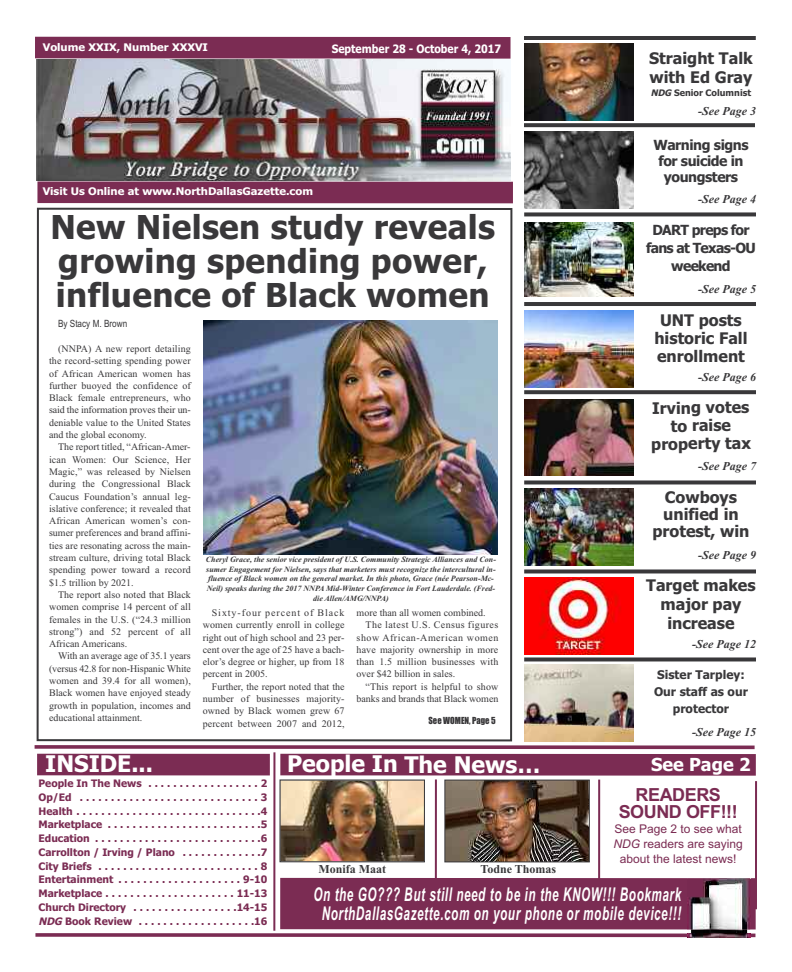
<style>
.page{position:relative;width:792px;height:972px;background:#fff}
.page>*{position:absolute;margin:0;border:0;box-sizing:border-box;transform-origin:0 0}
.t1{font:700 33px/34.2px "Tahoma";letter-spacing:.01em;color:#39383a}
.t2{font:700 23px "Tahoma";color:#fff}
.t3{font:italic 700 19px/19.5px "Arial";letter-spacing:.05em;color:#fff;text-align:center;scale:.62 1}
.t4{font:700 18px/17px "Arial";letter-spacing:-.025em;color:#7b2c53;text-align:center}
.t5{font:700 18px "Tahoma";color:#fff}
.t6{font:700 16px/18px "Tahoma";color:#39383a;text-align:center}
.t7{font:700 14px/16px "Tahoma";letter-spacing:-.03em;color:#39383a;text-align:center}
.t8{font:700 14px/18px "Tahoma";letter-spacing:-.05em;color:#39383a;text-align:center}
.t9{font:italic 700 12px "Times New Roman";color:#39383a}
.t10{font:12px/14.8px "Arial";color:#7b2c53;text-align:center}
.t11{font:700 12px/17px "Tahoma";color:#39383a;text-align:center}
.t12{font:700 12px "Times New Roman";color:#39383a}
.t13{font:700 11.6px "Tahoma";color:#fff;scale:.9 1}
.t14{font:700 10.5px "Tahoma";color:#fff;scale:1.07 1}
.t15{font:700 10.3px/13.8px "Tahoma";color:#7b2c53;text-align:justify}
.t16{font:10px/12.3px "Times New Roman";color:#39383a;text-align:justify}
.t17{font:10px "Times New Roman";letter-spacing:.045em;color:#39383a}
.t18{font:10px "Times New Roman";letter-spacing:.05em;color:#39383a}
.t19{font:10px "Arial Narrow";color:#39383a}
.t20{font:700 9px "Tahoma";color:#39383a}
.t21{font:9px "Impact";color:#39383a;scale:.95 1}
.t22{font:italic 700 8px/9.6px "Times New Roman";color:#39383a;text-align:center}
.s1{font-style:italic}
</style>
<div class="page">
<svg style="left:36px;top:207px;width:477px;height:535px"></svg>
<img style="left:204px;top:320px;width:293px;height:234px">
<div style="left:280px;top:878px;width:476px;height:51px;background:#7b2c53"></div>
<div style="left:280px;top:754px;width:476px;height:22px;background:#7b2c53"></div>
<div style="left:37px;top:754px;width:233px;height:21px;background:#7b2c53"></div>
<div style="left:37px;top:181px;width:476px;height:22px;background:#7b2c53"></div>
<div style="left:35px;top:37px;width:476px;height:22px;background:#7b2c53"></div>
<hr style="left:273px;top:752px;width:2px;height:179px;background:#7b2c53">
<svg style="left:35px;top:745px;width:720px;height:4px;background:#884264"></svg>
<svg style="left:35px;top:933px;width:720px;height:4px;background:#884164"></svg>
<hr style="left:435px;top:779px;width:2px;height:129px;background:#7b2c53">
<hr style="left:598px;top:780px;width:2px;height:128px;background:#7b2c53">
<img style="left:37px;top:59px;width:474px;height:122px">
<hr style="left:524px;top:36px;width:232px;height:4px;background:#39383a">
<svg style="left:524px;top:123px;width:231px;height:4px"></svg>
<svg style="left:524px;top:212px;width:232px;height:4px"></svg>
<hr style="left:524px;top:302px;width:232px;height:4px;background:#39383a">
<img style="left:446px;top:782px;width:142px;height:78px">
<div style="left:444px;top:780px;width:146px;height:82px;border:1px solid #39383a"></div>
<img style="left:281px;top:781px;width:142px;height:79px">
<div style="left:279px;top:779px;width:146px;height:83px;border:1px solid #39383a"></div>
<img style="left:687px;top:878px;width:63px;height:60px">
<img style="left:524px;top:131px;width:110px;height:77px">
<img style="left:524px;top:223px;width:110px;height:74px">
<svg style="left:524px;top:390px;width:232px;height:4px"></svg>
<img style="left:524px;top:399px;width:110px;height:77px">
<svg style="left:524px;top:480px;width:232px;height:4px"></svg>
<img style="left:524px;top:488px;width:110px;height:77px">
<svg style="left:524px;top:569px;width:232px;height:4px"></svg>
<img style="left:524px;top:577px;width:110px;height:77px">
<svg style="left:524px;top:657px;width:232px;height:4px"></svg>
<img style="left:524px;top:664px;width:110px;height:77px">
<hr style="left:755px;top:781px;width:2px;height:128px;background:#7b2c53">
<img style="left:524px;top:310px;width:110px;height:77px">
<img style="left:524px;top:43px;width:110px;height:77px">
<p class="t14" style="left:43px;top:41px;width:156px">Volume XXIX, Number XXXVI</p>
<p class="t13" style="left:332px;top:42px;width:190px">September 28 - October 4, 2017</p>
<p class="t14" style="left:43px;top:185px;width:254px">Visit Us Online at www.NorthDallasGazette.com</p>
<h1 class="t1" style="left:50px;top:211px;width:446px">New Nielsen study reveals growing spending power, influence of Black women</h1>
<p class="t19" style="left:58px;top:318px;width:71px">By Stacy M. Brown</p>
<p class="t16" style="left:49px;top:342px;width:143px;text-indent:9px">(NNPA) A new report detailing the record-setting spending power of African American women has further buoyed the confidence of Black female entrepreneurs, who said the information proves their un&shy;deniable value to the United States and the global economy.</p>
<p class="t16" style="left:49px;top:441px;width:143px;text-indent:9px">The report titled, “African-Amer&shy;ican Women: Our Science, Her Magic,” was released by Nielsen during the Congressional Black Caucus Foundation’s annual leg&shy;islative conference; it revealed that African American women’s con&shy;sumer preferences and brand affini&shy;ties are resonating across the main&shy;stream culture, driving total Black spending power toward a record $1.5 trillion by 2021.</p>
<p class="t16" style="left:49px;top:588px;width:143px;text-indent:9px">The report also noted that Black women comprise 14 percent of all females in the U.S. (“24.3 million strong”) and 52 percent of all African Americans.</p>
<p class="t16" style="left:49px;top:650px;width:143px;text-indent:9px">With an average age of 35.1 years (versus 42.8 for non-Hispanic White women and 39.4 for all women), Black women have enjoyed steady growth in population, incomes and educational attainment.</p>
<h2 class="t2" style="left:45px;top:751px;width:109px">INSIDE...</h2>
<p class="t22" style="left:206px;top:555px;width:291px">Cheryl Grace, the senior vice president of U.S. Community Strategic Alliances and Con&shy;sumer Engagement for Nielsen, says that marketers must recognize the intercultural in&shy;fluence of Black women on the general market. In this photo, Grace (née Pearson-Mc-Neil) speaks during the 2017 NNPA Mid-Winter Conference in Fort Lauderdale. (Fred&shy;die Allen/AMG/NNPA)</p>
<p class="t16" style="left:203px;top:606px;width:143px;text-indent:9px">Sixty-four percent of Black women currently enroll in college right out of high school and 23 per&shy;cent over the age of 25 have a bach&shy;elor’s degree or higher, up from 18 percent in 2005.</p>
<p class="t16" style="left:203px;top:680px;width:143px;text-indent:9px">Further, the report noted that the number of businesses majority&shy;owned by Black women grew 67 percent between 2007 and 2012,</p>
<p class="t16" style="left:357px;top:606px;width:131px">more than all women combined.</p>
<p class="t17" style="left:366px;top:619px;width:134px">The latest U.S. Census figures</p>
<p class="t18" style="left:357px;top:631px;width:143px">show African-American women</p>
<p class="t16" style="left:357px;top:643px;width:143px">have majority ownership in more</p>
<p class="t16" style="left:357px;top:656px;width:143px">than 1.5 million businesses with</p>
<p class="t16" style="left:357px;top:668px;width:100px">over $42 billion in sales.</p>
<p class="t16" style="left:366px;top:680px;width:134px">“This report is helpful to show</p>
<p class="t16" style="left:357px;top:692px;width:143px">banks and brands that Black women</p>
<p class="t21" style="left:429px;top:716px;width:72px">See WOMEN, Page 5</p>
<h2 class="t2" style="left:287px;top:751px;width:255px">People In The News…</h2>
<h3 class="t6" style="left:649px;top:49px;width:105px;line-height:19px;text-align:left">Straight Talk with Ed Gray</h3>
<p class="t20" style="left:651px;top:88px;width:102px"><span class="s1">NDG</span>Senior Columnist</p>
<p class="t9" style="left:698px;top:104px;width:59px">-See Page 3</p>
<h3 class="t7" style="left:653px;top:137px;width:97px">Warning signs for suicide in youngsters</h3>
<p class="t9" style="left:698px;top:192px;width:59px">-See Page 4</p>
<h3 class="t8" style="left:646px;top:221px;width:111px">DART preps for fans at Texas-OU weekend</h3>
<p class="t9" style="left:698px;top:282px;width:59px">-See Page 5</p>
<h3 class="t6" style="left:654px;top:311px;width:95px">UNT posts historic Fall enrollment</h3>
<p class="t9" style="left:698px;top:370px;width:59px">-See Page 6</p>
<h3 class="t6" style="left:650px;top:400px;width:101px;rotate:-1deg">Irving votes to raise property tax</h3>
<h3 class="t6" style="left:653px;top:489px;width:98px;line-height:17px">Cowboys unified in protest, win</h3>
<h3 class="t6" style="left:646px;top:576px;width:111px;line-height:19px">Target makes major pay increase</h3>
<p class="t9" style="left:698px;top:459px;width:59px">-See Page 7</p>
<p class="t9" style="left:698px;top:547px;width:59px">-See Page 9</p>
<p class="t9" style="left:692px;top:636px;width:65px">-See Page 12</p>
<p class="t11" style="left:654px;top:666px;width:95px">Sister Tarpley:<br>Our staff as our protector</p>
<p class="t9" style="left:692px;top:725px;width:65px">-See Page 15</p>
<h3 class="t5" style="left:651px;top:754px;width:101px">See Page 2</h3>
<p class="t15" style="left:39px;top:777px;width:230px">People In The News . . . . . . . . . . . . . . . . . . 2<br>Op/Ed . . . . . . . . . . . . . . . . . . . . . . . . . . . . . 3<br>Health . . . . . . . . . . . . . . . . . . . . . . . . . . . . . .4<br>Marketplace . . . . . . . . . . . . . . . . . . . . . . . . .5<br>Education . . . . . . . . . . . . . . . . . . . . . . . . . . .6<br>Carrollton / Irving / Plano . . . . . . . . . . . . .7<br>City Briefs . . . . . . . . . . . . . . . . . . . . . . . . . . 8<br>Entertainment . . . . . . . . . . . . . . . . . . . . 9-10<br>Marketplace . . . . . . . . . . . . . . . . . . . . . 11-13<br>Church Directory . . . . . . . . . . . . . . . . .14-15<br><span class="s1">NDG</span>Book Review . . . . . . . . . . . . . . . . . . .16</p>
<p class="t12" style="left:318px;top:862px;width:69px">Monifa Maat</p>
<p class="t12" style="left:481px;top:862px;width:77px">Todne Thomas</p>
<h3 class="t4" style="left:619px;top:787px;width:121px">READERS<br>SOUND OFF!!!</h3>
<p class="t10" style="left:614px;top:822px;width:131px">See Page 2 to see what<br><span class="s1">NDG</span> readers are saying about the latest news!</p>
<h3 class="t3" style="left:313px;top:884px;width:595px">On the GO??? But still need to be in the KNOW!!! Bookmark<br>NorthDallasGazette.com on your phone or mobile device!!!</h3>
</div>
